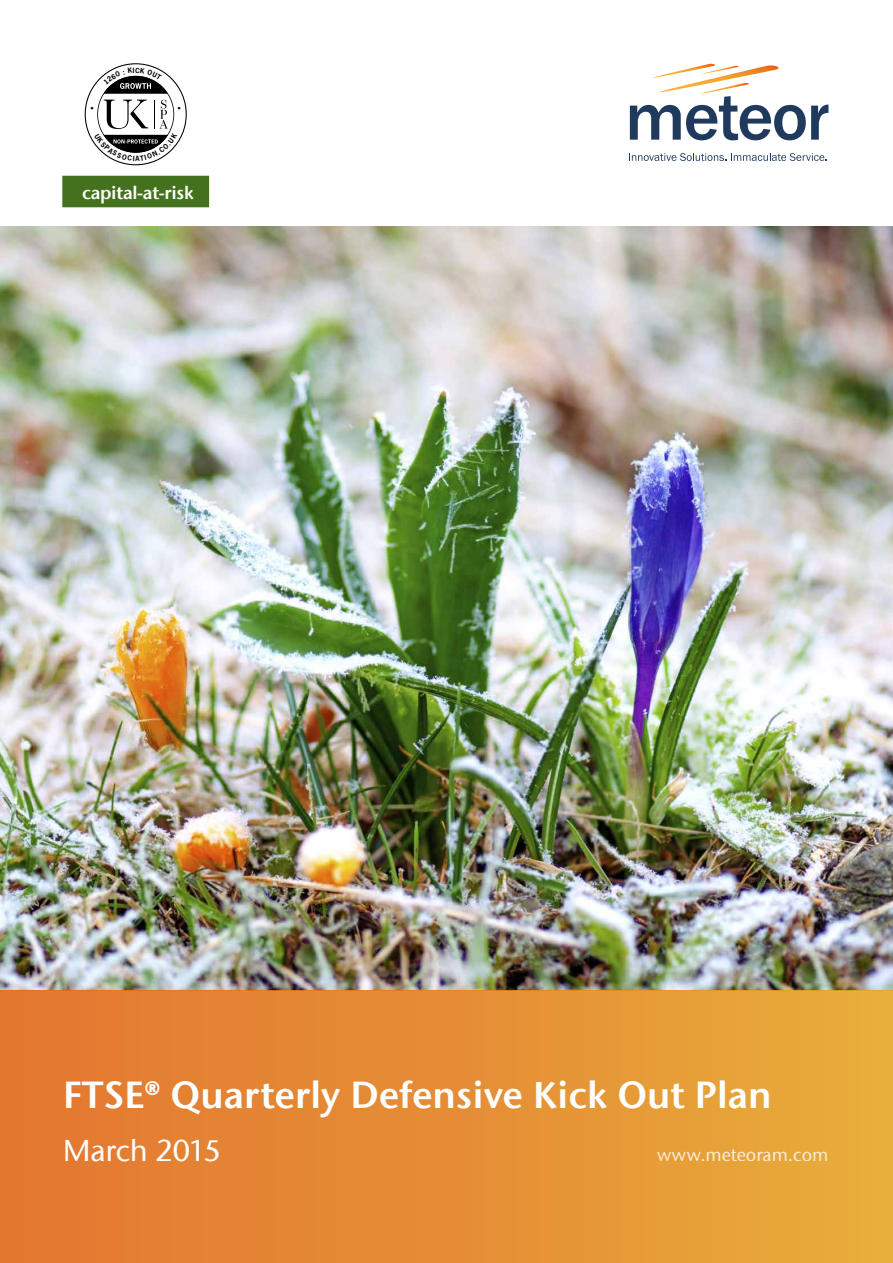
<style>
.page{position:relative;width:893px;height:1263px;background:#fff}
.page>*{position:absolute;margin:0;border:0;box-sizing:border-box;transform-origin:0 0}
.t1{font:37.5px "ITC Stone Sans Com Semi";color:#fff}
.t2{font:500 30px "ITC Stone Sans Com";color:#fff}
.t3{font:500 18px "ITC Stone Sans Com";color:#fff}
.t4{font:18px "ITC Stone Sans Com Semi";letter-spacing:-.02em;color:#fff}
</style>
<div class="page">
<img style="left:0;top:226px;width:893px;height:765px">
<div style="left:0;top:991px;width:893px;height:272px;background:linear-gradient(to right,#e37431,#e8ab3a)"></div>
<svg style="left:630px;top:64px;width:198px;height:76px"></svg>
<svg style="left:629px;top:153px;width:198px;height:8px"></svg>
<div style="left:63px;top:176px;width:145px;height:31px;background:#44711e"></div>
<svg style="left:85px;top:63px;width:102px;height:102px"></svg>
<p class="t4" style="left:82px;top:181px;width:113px">capital-at-risk</p>
<p class="t1" style="left:63px;top:1072px;width:710px">FTSE® Quarterly Defensive Kick Out Plan</p>
<p class="t2" style="left:63px;top:1132px;width:159px">March 2015</p>
<p class="t3" style="left:657px;top:1143px;width:173px">www.meteoram.com</p>
</div>
